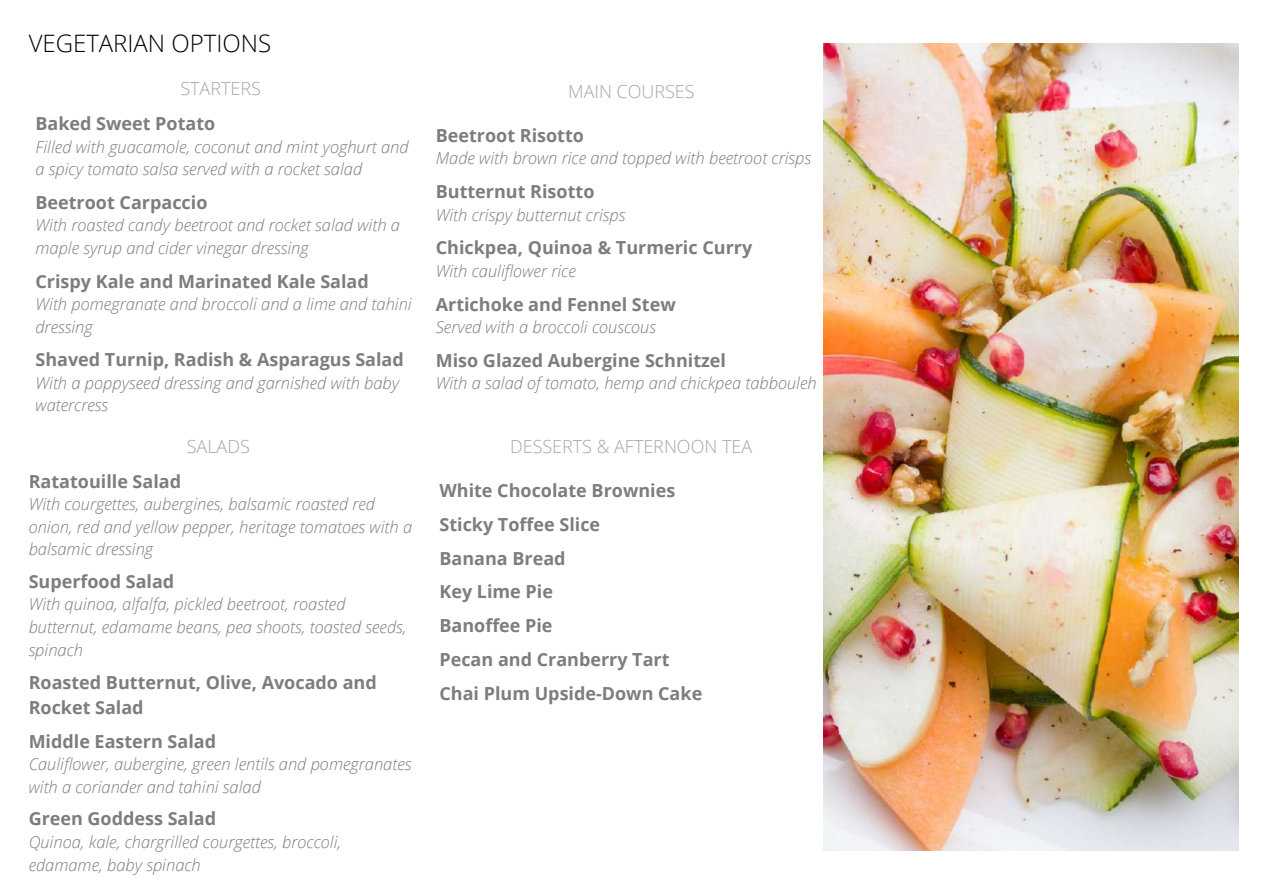
<style>
.page{position:relative;width:1263px;height:894px;background:#fff}
.page>*{position:absolute;margin:0;border:0;box-sizing:border-box;transform-origin:0 0}
.t1{font:300 24px "Open Sans";color:#000}
.t2{font:700 18px/33.8px "Open Sans";color:#7d7d7d}
.t3{font:300 18px "Open Sans";color:#a6a6a6}
.t4{font:italic 300 16.5px/22.5px "Open Sans";color:#7d7d7d}
</style>
<div class="page">
<img style="left:823px;top:43px;width:415px;height:807px">
<h1 class="t1" style="left:29px;top:26px;width:244px">VEGETARIAN OPTIONS</h1>
<p class="t3" style="left:180px;top:76px;width:82px">STARTERS</p>
<p class="t2" style="left:36px;top:106px;width:181px">Baked Sweet Potato</p>
<p class="t4" style="left:36px;top:135px;width:375px">Filled with guacamole, coconut and mint yoghurt and a spicy tomato salsa served with a rocket salad</p>
<p class="t2" style="left:36px;top:185px;width:173px">Beetroot Carpaccio</p>
<p class="t4" style="left:36px;top:213px;width:366px">With roasted candy beetroot and rocket salad with a maple syrup and cider vinegar dressing</p>
<p class="t2" style="left:36px;top:264px;width:335px">Crispy Kale and Marinated Kale Salad</p>
<p class="t4" style="left:36px;top:292px;width:378px">With pomegranate and broccoli and a lime and tahini dressing</p>
<p class="t2" style="left:36px;top:342px;width:370px">Shaved Turnip, Radish &amp; Asparagus Salad</p>
<p class="t4" style="left:36px;top:371px;width:365px">With a poppyseed dressing and garnished with baby watercress</p>
<p class="t3" style="left:187px;top:434px;width:65px">SALADS</p>
<p class="t2" style="left:29px;top:464px;width:154px">Ratatouille Salad</p>
<p class="t4" style="left:29px;top:492px;width:385px">With courgettes, aubergines, balsamic roasted red onion, red and yellow pepper, heritage tomatoes with a balsamic dressing</p>
<p class="t2" style="left:29px;top:564px;width:147px">Superfood Salad</p>
<p class="t4" style="left:29px;top:592px;width:379px">With quinoa, alfalfa, pickled beetroot, roasted butternut, edamame beans, pea shoots, toasted seeds, spinach</p>
<p class="t2" style="left:29px;top:669px;width:350px;line-height:24.8px">Roasted Butternut, Olive, Avocado and<br>Rocket Salad</p>
<p class="t2" style="left:29px;top:723px;width:189px">Middle Eastern Salad</p>
<p class="t4" style="left:29px;top:752px;width:384px">Cauliflower, aubergine, green lentils and pomegranates with a coriander and tahini salad</p>
<p class="t2" style="left:29px;top:801px;width:189px">Green Goddess Salad</p>
<p class="t4" style="left:29px;top:830px;width:314px">Quinoa, kale, chargrilled courgettes, broccoli, edamame, baby spinach</p>
<p class="t3" style="left:568px;top:79px;width:128px">MAIN COURSES</p>
<p class="t2" style="left:436px;top:118px;width:150px">Beetroot Risotto</p>
<p class="t4" style="left:436px;top:146px;width:377px">Made with brown rice and topped with beetroot crisps</p>
<p class="t2" style="left:436px;top:174px;width:160px">Butternut Risotto</p>
<p class="t4" style="left:436px;top:203px;width:191px">With crispy butternut crisps</p>
<p class="t2" style="left:436px;top:230px;width:318px">Chickpea, Quinoa &amp; Turmeric Curry</p>
<p class="t4" style="left:436px;top:259px;width:142px">With cauliflower rice</p>
<p class="t2" style="left:436px;top:286px;width:241px">Artichoke and Fennel Stew</p>
<p class="t4" style="left:436px;top:315px;width:222px">Served with a broccoli couscous</p>
<p class="t2" style="left:436px;top:343px;width:292px">Miso Glazed Aubergine Schnitzel</p>
<p class="t4" style="left:436px;top:371px;width:382px">With a salad of tomato, hemp and chickpea tabbouleh</p>
<p class="t3" style="left:510px;top:434px;width:244px">DESSERTS &amp; AFTERNOON TEA</p>
<p class="t2" style="left:439px;top:473px;width:264px">White Chocolate Brownies<br>Sticky Toffee Slice<br>Banana Bread<br>Key Lime Pie<br>Banoffee Pie<br>Pecan and Cranberry Tart<br>Chai Plum Upside-Down Cake</p>
</div>
